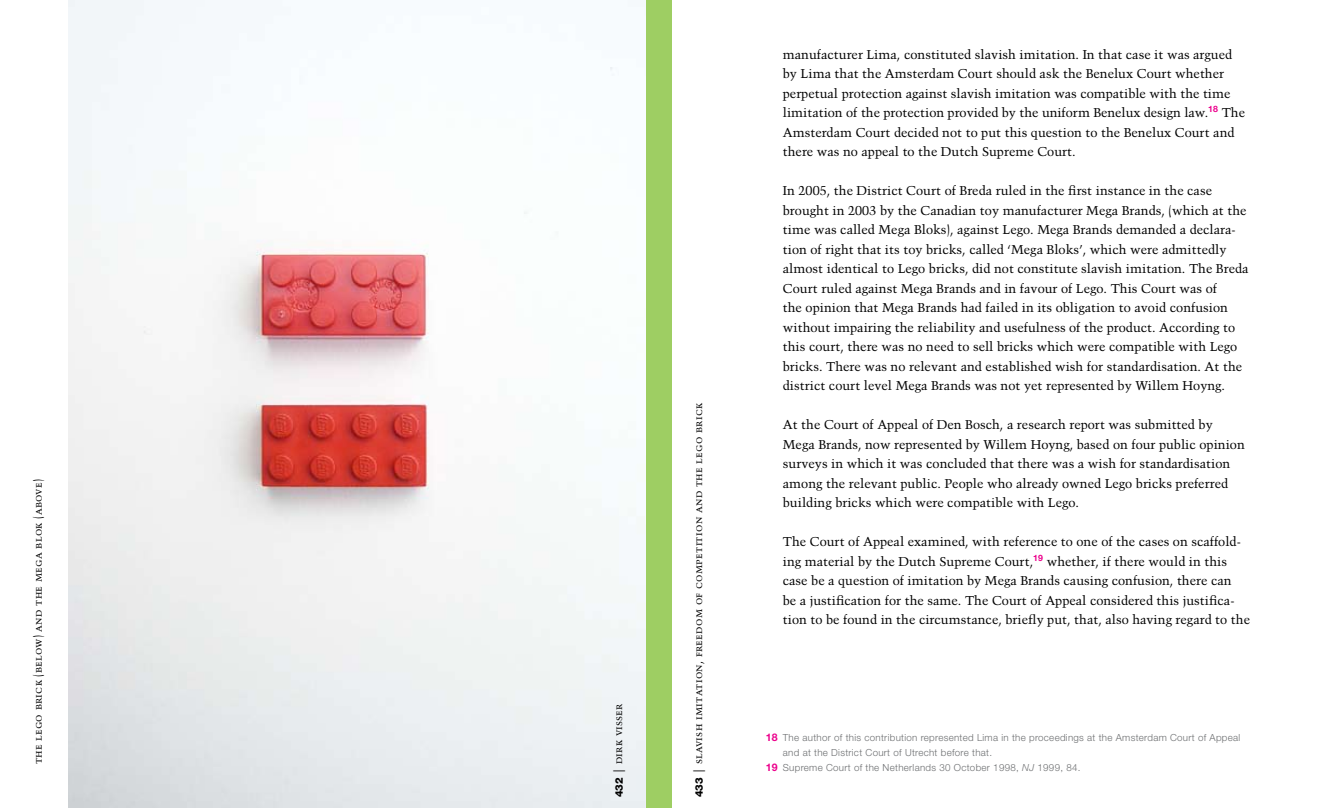
<style>
.page{position:relative;width:1319px;height:808px;background:#fff}
.page>*{position:absolute;margin:0;border:0;box-sizing:border-box;transform-origin:0 0}
.t1{font:12.75px/19.5px "Trump Mediaeval";color:#000}
.t2{font:11.25px "Trump Mediaeval SC";letter-spacing:.02em;color:#000}
.t3{font:300 9.75px "Helvetica Neue";letter-spacing:.03em;color:#6d6f71}
.s1{font-family:"Helvetica Neue";font-weight:800;font-size:10.5px}
.s2{font-family:"Trump Mediaeval";font-size:15px}
.s3{font-weight:700;font-size:10.5px;color:#ec008c}
.s4{font-style:italic}
</style>
<div class="page">
<img style="left:68px;top:0;width:578px;height:808px">
<div style="left:646px;top:0;width:26px;height:808px;background:#9ece63"></div>
<p class="t2" style="left:31px;top:764px;width:287px;rotate:-90deg">the lego brick (below) and the mega blok (above)</p>
<p class="t2" style="left:611px;top:797px;width:95px;rotate:-90deg"><span class="s1">432</span> <span class="s2">|</span> dirk visser</p>
<p class="t2" style="left:691px;top:797px;width:396px;rotate:-90deg"><span class="s1">433</span> <span class="s2">|</span> slavish imitation, freedom of competition and the lego brick</p>
<p class="t1" style="left:782px;top:44px;width:463px">manufacturer Lima, constituted slavish imitation. In that case it was argued by Lima that the Amsterdam Court should ask the Benelux Court whether perpetual protection against slavish imitation was compatible with the time limitation of the protection provided by the uniform Benelux design law.<sup>18</sup> The Amsterdam Court decided not to put this question to the Benelux Court and there was no appeal to the Dutch Supreme Court.</p>
<p class="t1" style="left:782px;top:181px;width:467px">In 2005, the District Court of Breda ruled in the first instance in the case brought in 2003 by the Canadian toy manufacturer Mega Brands, (which at the time was called Mega Bloks), against Lego. Mega Brands demanded a declara&shy;tion of right that its toy bricks, called ‘Mega Bloks’, which were admittedly almost identical to Lego bricks, did not constitute slavish imitation. The Breda Court ruled against Mega Brands and in favour of Lego. This Court was of<br>the opinion that Mega Brands had failed in its obligation to avoid confusion without impairing the reliability and usefulness of the product. According to this court, there was no need to sell bricks which were compatible with Lego bricks. There was no relevant and established wish for standardisation. At the district court level Mega Brands was not yet represented by Willem Hoyng.</p>
<p class="t1" style="left:782px;top:415px;width:463px">At the Court of Appeal of Den Bosch, a research report was submitted by Mega Brands, now represented by Willem Hoyng, based on four public opinion surveys in which it was concluded that there was a wish for standardisation among the relevant public. People who already owned Lego bricks preferred building bricks which were compatible with Lego.</p>
<p class="t1" style="left:782px;top:532px;width:468px">The Court of Appeal examined, with reference to one of the cases on scaffold&shy;ing material by the Dutch Supreme Court,<sup>19</sup> whether, if there would in this case be a question of imitation by Mega Brands causing confusion, there can<br>be a justification for the same. The Court of Appeal considered this justifica&shy;tion to be found in the circumstance, briefly put, that, also having regard to the</p>
<p class="t3" style="left:765px;top:732px;width:476px"><span class="s3">18</span> The author of this contribution represented Lima in the proceedings at the Amsterdam Court of Appeal</p>
<p class="t3" style="left:782px;top:746px;width:211px">and at the District Court of Utrecht before that.</p>
<p class="t3" style="left:765px;top:761px;width:316px"><span class="s3">19</span> Supreme Court of the Netherlands 30 October 1998, <span class="s4">NJ</span> 1999, 84.</p>
</div>
